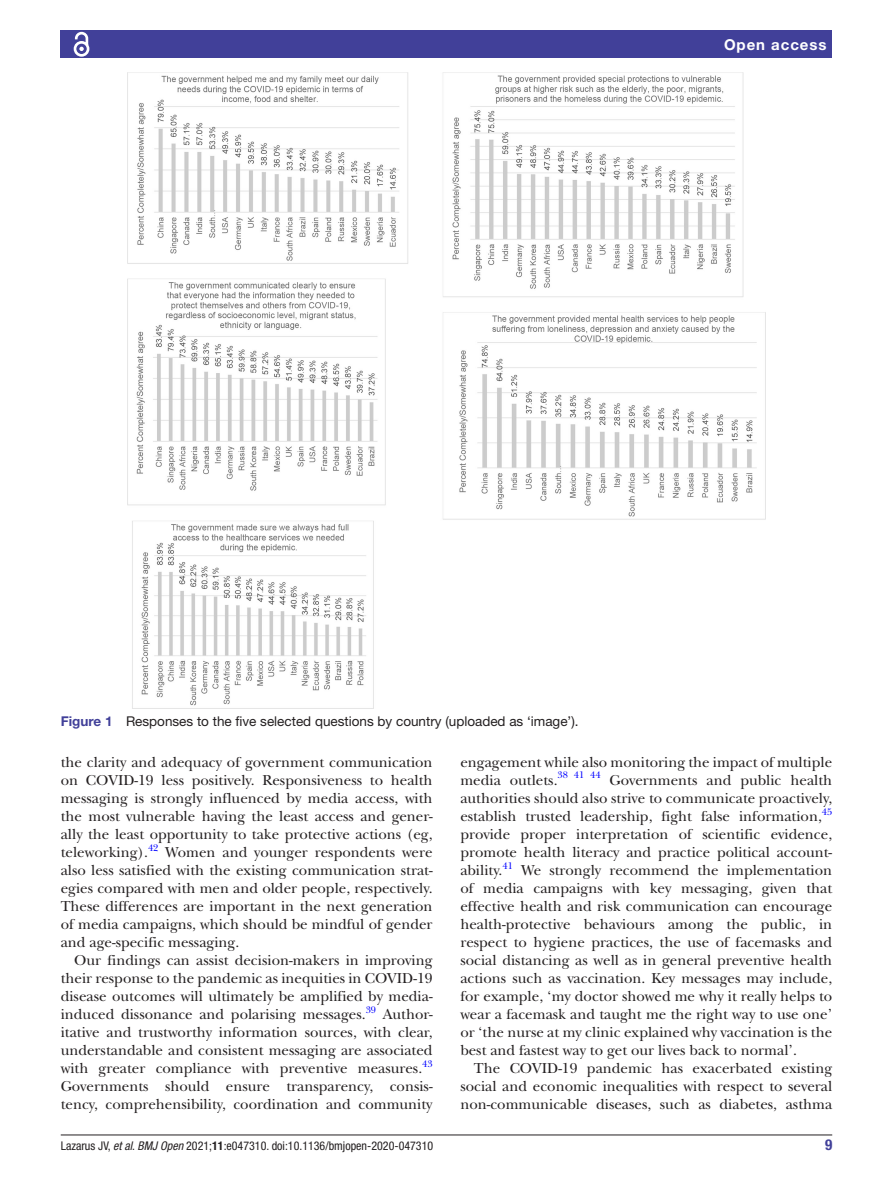
<style>
.page{position:relative;width:893px;height:1191px;background:#fff}
.page>*{position:absolute;margin:0;border:0;box-sizing:border-box;transform-origin:0 0}
.t1{font:15px/18px "New Baskerville";color:#231f20;text-align:justify}
.t2{font:700 15px "Helvetica Neue LT Std";letter-spacing:.065em;color:#fff}
.t3{font:700 condensed 15px "Helvetica Neue LT Std";color:#414099}
.t4{font:13.5px "Helvetica Neue LT Std";color:#231f20}
.t5{font:condensed 12px "Helvetica Neue LT Std";color:#231f20}
.t6{font:9.9px "New Baskerville";color:#00f}
.s1{font-weight:700;color:#414099}
.s2{font-style:italic}
.s3{font-weight:700}
</style>
<div class="page">
<hr style="left:61px;top:1134px;width:771px;height:1px;background:#231f20">
<div style="left:61px;top:31px;width:771px;height:27px;background:#414099"></div>
<svg style="left:73px;top:31px;width:17px;height:26px"></svg>
<img style="left:128px;top:73px;width:637px;height:635px">
<p class="t2" style="left:724px;top:35px;width:104px">Open access</p>
<p class="t4" style="left:61px;top:713px;width:519px"><span class="s1">Figure 1</span> Responses to the five selected questions by country (uploaded as ‘image’).</p>
<p class="t1" style="left:61px;top:753px;width:373px">the clarity and adequacy of government communication on COVID-19 less positively. Responsiveness to health messaging is strongly influenced by media access, with the most vulnerable having the least access and gener&shy;ally the least opportunity to take protective actions (eg, teleworking).<sup>42</sup></p>
<p class="t1" style="left:61px;top:843px;width:373px;text-indent:104px">Women and younger respondents were also less satisfied with the existing communication strat&shy;egies compared with men and older people, respectively.<br>These differences are important in the next generation of media campaigns, which should be mindful of gender and age-specific messaging.</p>
<p class="t1" style="left:61px;top:951px;width:373px;text-indent:13px">Our findings can assist decision-makers in improving their response to the pandemic as inequities in COVID-19 disease outcomes will ultimately be amplified by media&shy;induced dissonance and polarising messages.</p>
<p class="t6" style="left:366px;top:1003px;width:12px">39</p>
<p class="t1" style="left:61px;top:1005px;width:373px;text-indent:322px">Author&shy;itative and trustworthy information sources, with clear, understandable and consistent messaging are associated with greater compliance with preventive measures.</p>
<p class="t6" style="left:422px;top:1057px;width:12px">43</p>
<p class="t1" style="left:61px;top:1077px;width:373px">Governments should ensure transparency, consis&shy;tency, comprehensibility, coordination and community</p>
<p class="t1" style="left:460px;top:753px;width:373px">engagement while also monitoring the impact of multiple media outlets.</p>
<p class="t6" style="left:558px;top:769px;width:44px">38 41 44</p>
<p class="t1" style="left:460px;top:771px;width:373px;text-indent:149px">Governments and public health authorities should also strive to communicate proactively, establish trusted leadership, fight false information,<sup>45 </sup>provide proper interpretation of scientific evidence, promote health literacy and practice political account&shy;ability.</p>
<p class="t6" style="left:502px;top:859px;width:12px">41</p>
<p class="t1" style="left:460px;top:861px;width:373px;text-indent:61px">We strongly recommend the implementation of media campaigns with key messaging, given that effective health and risk communication can encourage health-protective behaviours among the public, in respect to hygiene practices, the use of facemasks and social distancing as well as in general preventive health actions such as vaccination. Key messages may include, for example, ‘my doctor showed me why it really helps to wear a facemask and taught me the right way to use one’ or ‘the nurse at my clinic explained why vaccination is the best and fastest way to get our lives back to normal’.</p>
<p class="t1" style="left:460px;top:1059px;width:373px;text-indent:14px">The COVID-19 pandemic has exacerbated existing social and economic inequalities with respect to several non-communicable diseases, such as diabetes, asthma</p>
<p class="t5" style="left:61px;top:1138px;width:374px">Lazarus JV, <span class="s2">et al</span>. <span class="s2">BMJ Open</span> 2021;<span class="s3">11</span>:e047310. doi:10.1136/bmjopen-2020-047310</p>
<p class="t3" style="left:825px;top:1135px;width:9px">9</p>
</div>
